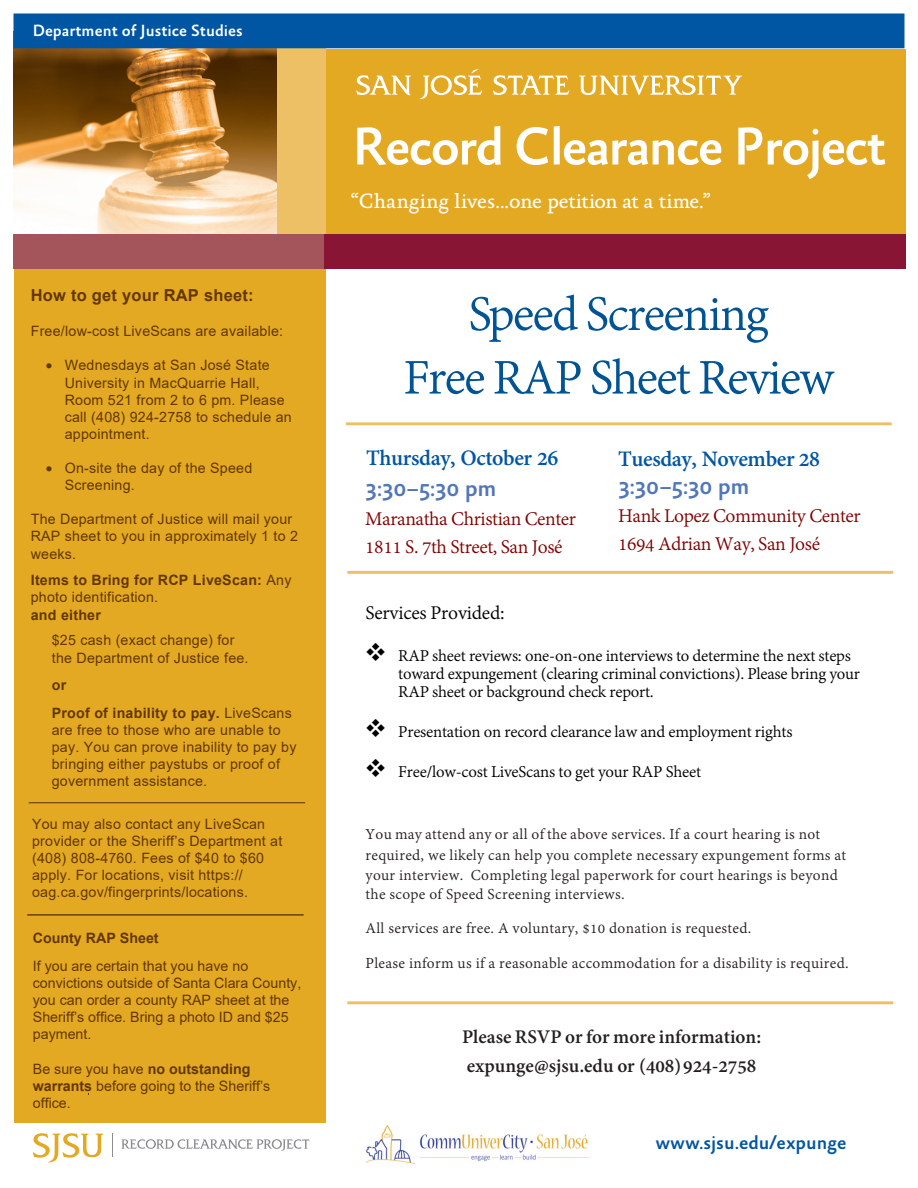
<style>
.page{position:relative;width:918px;height:1188px;background:#fff}
.page>*{position:absolute;margin:0;border:0;box-sizing:border-box;transform-origin:0 0}
.Question{font:54px/63.6px "Adobe Devanagari";letter-spacing:-.035em;color:#005494;text-align:center}
.t1{font:500 54px "Absara Sans OT";letter-spacing:-.04em;color:#fff}
.t2{font:700 24px "Adobe Devanagari";letter-spacing:-.015em;color:#0156a3}
.t3{font:500 24px "Absara Sans OT";letter-spacing:-.02em;color:#5277b8}
.t4{font:21px/27.8px "Adobe Devanagari";letter-spacing:-.02em;color:#800000}
.Question-2{font:700 21px/28.5px "Adobe Devanagari";color:#231f20}
.t5{font:21px "Absara OT";letter-spacing:-.01em;color:#fff}
.Question-3{font:21px "Adobe Devanagari";letter-spacing:-.01em;color:#000}
.Question-4{font:500 19.5px "Absara Sans OT";color:#0156a3}
.Question-5{font:18px/18px "Adobe Devanagari";letter-spacing:-.015em;color:#000}
.Question-6{font:16.5px/20.1px "Adobe Devanagari";letter-spacing:.02em;color:#231f20}
.t6{font:500 16.5px "Absara Sans OT";color:#fff}
.t7{font:700 16.5px "Arial";letter-spacing:.015em;color:#623700}
.Paragraph_Bullets{font:14.25px/17.1px "Arial";letter-spacing:.015em;color:#623700}
.t8{font:700 14.25px/27.6px "Arial";letter-spacing:.015em;color:#623700}
.t9{font:14.25px "Arial";letter-spacing:.015em;color:#623700}
.s1{font-weight:400}
.s2{font-weight:700}
</style>
<div class="page">
<img style="left:14px;top:48px;width:263px;height:223px">
<div style="left:15px;top:269px;width:311px;height:854px;background:#e4a922"></div>
<div style="left:315px;top:50px;width:591px;height:185px;background:#e4a922"></div>
<div style="left:277px;top:33px;width:48px;height:236px;background:#edc065"></div>
<svg style="left:493px;top:75px;width:77px;height:20px"></svg>
<svg style="left:356px;top:75px;width:55px;height:20px"></svg>
<svg style="left:579px;top:75px;width:163px;height:20px"></svg>
<svg style="left:420px;top:69px;width:62px;height:30px"></svg>
<div style="left:320px;top:234px;width:586px;height:35px;background:#881534"></div>
<div style="left:14px;top:234px;width:310px;height:35px;background:#a3555b"></div>
<div style="left:14px;top:14px;width:890px;height:34px;background:#0156a3"></div>
<img style="left:366px;top:1125px;width:224px;height:39px">
<svg style="left:121px;top:1139px;width:189px;height:12px"></svg>
<svg style="left:112px;top:1134px;width:1px;height:23px"></svg>
<svg style="left:33px;top:1133px;width:70px;height:29px"></svg>
<hr style="left:346px;top:422px;width:546px;height:3px;background:#edc065">
<hr style="left:347px;top:571px;width:546px;height:3px;background:#edc065">
<hr style="left:347px;top:1001px;width:546px;height:3px;background:#edc065">
<hr style="left:29px;top:802px;width:276px;height:1px;background:#644017">
<hr style="left:27px;top:914px;width:277px;height:2px;background:#644017">
<p class="t6" style="left:33px;top:22px;width:212px">Department of Justice Studies</p>
<p class="t7" style="left:31px;top:283px;width:225px">How to get your RAP sheet:</p>
<p class="t9" style="left:31px;top:321px;width:254px">Free/low-cost LiveScans are available:</p>
<p class="Paragraph_Bullets" style="left:65px;top:357px;width:229px;text-indent:-19px">• Wednesdays at San José State<br>University in MacQuarrie Hall,<br>Room 521 from 2 to 6 pm. Please call (408) 924-2758 to schedule an appointment.</p>
<p class="Paragraph_Bullets" style="left:65px;top:459px;width:189px;text-indent:-19px">• On-site the day of the Speed<br>Screening.</p>
<p class="Paragraph_Bullets" style="left:31px;top:511px;width:269px">The Department of Justice will mail your<br>RAP sheet to you in approximately 1 to 2 weeks.</p>
<p class="t8" style="left:31px;top:572px;width:262px;line-height:17.1px">Items to Bring for RCP LiveScan: <span class="s1">Any photo identification.</span></p>
<p class="t8" style="left:31px;top:601px;width:72px">and either</p>
<p class="Paragraph_Bullets" style="left:52px;top:632px;width:198px">$25 cash (exact change) for the Department of Justice fee.</p>
<p class="t8" style="left:52px;top:672px;width:242px">or<br>Proof of inability to pay. <span class="s1">LiveScans</span></p>
<p class="Paragraph_Bullets" style="left:52px;top:721px;width:246px">are free to those who are unable to pay. You can prove inability to pay by bringing either paystubs or proof of government assistance.</p>
<p class="Paragraph_Bullets" style="left:32px;top:815px;width:252px">You may also contact any LiveScan provider or the Sheriff’s Department at (408) 808-4760. Fees of $40 to $60 apply. For locations, visit https:// oag.ca.gov/fingerprints/locations.</p>
<p class="Paragraph_Bullets" style="left:33px;top:925px;width:217px;line-height:27.6px"><span class="s2">County RAP Sheet<br></span>If you are certain that you have no</p>
<p class="Paragraph_Bullets" style="left:33px;top:975px;width:270px">convictions outside of Santa Clara County, you can order a county RAP sheet at the<br>Sheriff’s office. Bring a photo ID and $25 payment.</p>
<p class="Paragraph_Bullets" style="left:33px;top:1060px;width:239px">Be sure you have <span class="s2">no outstanding warrants</span> before going to the Sheriff’s office.</p>
<p class="t1" style="left:352px;top:119px;width:536px">Record Clearance Project</p>
<p class="t5" style="left:351px;top:189px;width:362px">“Changing lives...one petition at a time.”</p>
<p class="Question" style="left:403px;top:287px;width:432px">Speed Screening<br>Free RAP Sheet Review</p>
<h2 class="t2" style="left:366px;top:444px;width:194px">Thursday, October 26</h2>
<h2 class="t3" style="left:365px;top:475px;width:133px">3:30–5:30 pm</h2>
<h3 class="t4" style="left:365px;top:506px;width:212px">Maranatha Christian Center<br>1811 S. 7th Street, San José</h3>
<h2 class="t2" style="left:618px;top:445px;width:203px">Tuesday, November 28</h2>
<h2 class="t3" style="left:618px;top:473px;width:133px">3:30–5:30 pm</h2>
<h3 class="t4" style="left:618px;top:504px;width:244px">Hank Lopez Community Center<br>1694 Adrian Way, San José</h3>
<p class="Question-3" style="left:365px;top:601px;width:141px">Services Provided:</p>
<p class="Question-5" style="left:398px;top:648px;width:463px;text-indent:-34px">❖ RAP sheet reviews: one-on-one interviews to determine the next steps toward expungement (clearing criminal convictions). Please bring your<br>RAP sheet or background check report.</p>
<p class="Question-5" style="left:365px;top:724px;width:429px">❖ Presentation on record clearance law and employment rights</p>
<p class="Question-5" style="left:365px;top:764px;width:338px">❖ Free/low-cost LiveScans to get your RAP Sheet</p>
<p class="Question-6" style="left:366px;top:825px;width:482px">You may attend any or all of the above services. If a court hearing is not required, we likely can help you complete necessary expungement forms at your interview. Completing legal paperwork for court hearings is beyond the scope of Speed Screening interviews.</p>
<p class="Question-6" style="left:366px;top:912px;width:485px;line-height:34.8px">All services are free. A voluntary, $10 donation is requested.<br>Please inform us if a reasonable accommodation for a disability is required.</p>
<p class="Question-2" style="left:462px;top:1025px;width:301px">Please RSVP or for more information: expunge@sjsu.edu or (408)924-2758</p>
<p class="Question-4" style="left:655px;top:1132px;width:193px">www.sjsu.edu/expunge</p>
</div>
